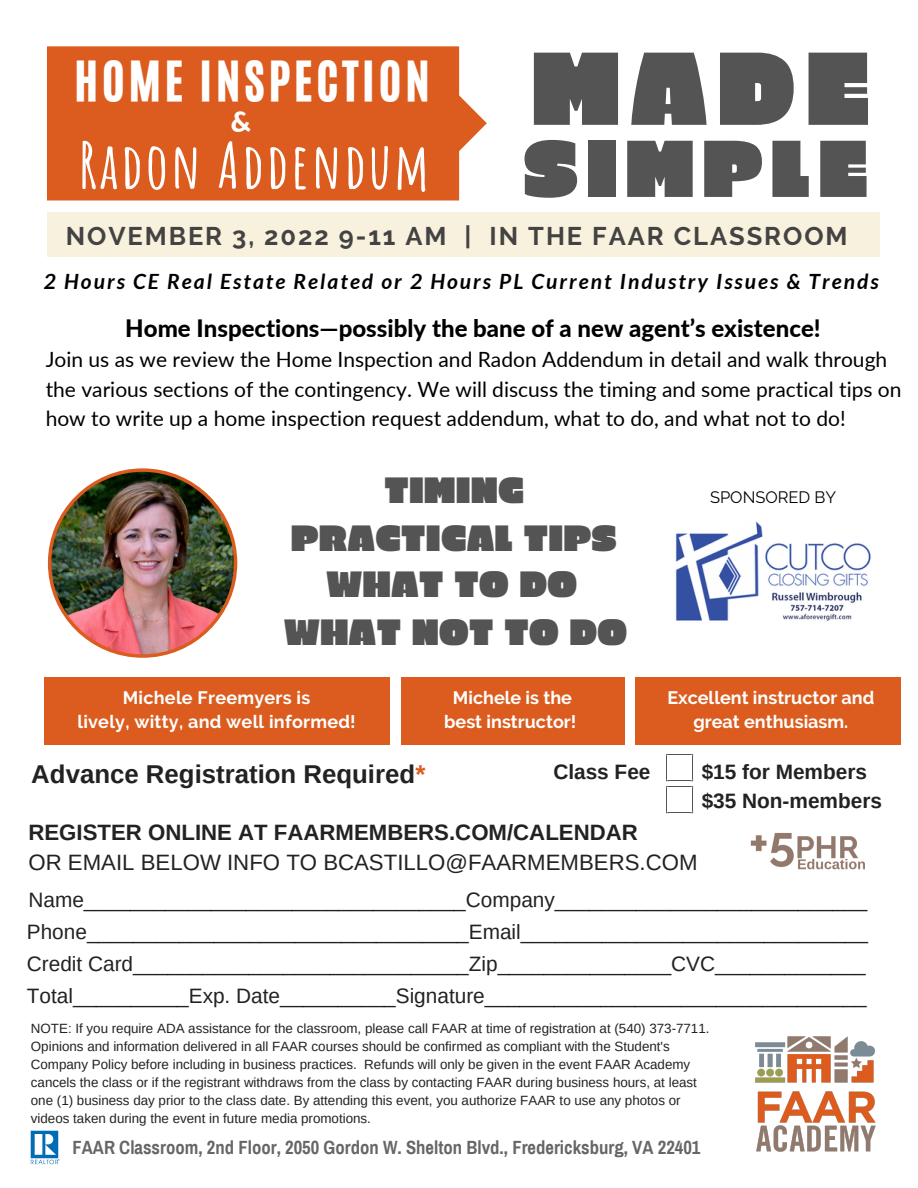
<style>
.page{position:relative;width:918px;height:1188px;background:#fff}
.page>*{position:absolute;margin:0;border:0;box-sizing:border-box;transform-origin:0 0}
.t1{font:104.55px "Erica One";color:#545454}
.t2{font:81.3px "Erica One";letter-spacing:.085em;color:#545454}
.t3{font:700 63px "Amatic SC";letter-spacing:.04em;color:#fff}
.t4{font:46.5px "CA Generated";letter-spacing:.085em;color:#fff}
.t5{font:37.05px "Erica One";color:#545454}
.t6{font:34.8px "Amaranth";color:#fff}
.t7{font:700 25.8px "Arimo";color:#222}
.t8{font:700 25.5px "Raleway";letter-spacing:.075em;color:#444343}
.t9{font:800 24px "Lato";color:#000}
.t10{font:22.2px "Arimo";color:#222}
.t11{font:700 22.2px "Arimo";color:#222}
.t12{font:21px/29.2px "Lato";color:#000}
.t13{font:italic 700 21px "Lato";letter-spacing:.1em;color:#000}
.t14{font:20.85px/32.1px "Arimo";color:#222;text-align:justify}
.t15{font:700 20.85px/29.2px "Arimo";color:#222}
.t16{font:700 18.75px "Archivo Narrow";color:#666}
.t17{font:700 18px/24.8px "Raleway";color:#fff;text-align:center}
.t18{font:16.5px "Raleway";color:#000}
.t19{font:13.35px/18px "Arimo";color:#222}
.s1{color:#db5c1e}
</style>
<div class="page">
<svg style="left:666px;top:754px;width:27px;height:59px"></svg>
<img style="left:30px;top:1130px;width:30px;height:35px">
<img style="left:755px;top:1036px;width:121px;height:116px">
<img style="left:750px;top:832px;width:115px;height:38px">
<div style="left:47px;top:46px;width:440px;height:155px;background:#db5c1e"></div>
<img style="left:48px;top:468px;width:189px;height:190px">
<img style="left:675px;top:521px;width:196px;height:100px">
<div style="left:44px;top:678px;width:345px;height:67px;background:#db5c1e"></div>
<div style="left:401px;top:678px;width:223px;height:67px;background:#db5c1e"></div>
<div style="left:635px;top:677px;width:266px;height:67px;background:#db5c1e"></div>
<div style="left:47px;top:212px;width:832px;height:45px;background:#f8f1dd"></div>
<h3 class="t4" style="left:75px;top:48px;width:356px">HOME INSPECTION</h3>
<h3 class="t6" style="left:231px;top:98px;width:21px">&amp;</h3>
<h1 class="t1" style="left:531px;top:4px;width:342px">MADE</h1>
<h2 class="t2" style="left:522px;top:103px;width:348px">SIMPLE</h2>
<h3 class="t3" style="left:79px;top:125px;width:352px">Radon Addendum</h3>
<h3 class="t8" style="left:66px;top:221px;width:783px">NOVEMBER 3, 2022 9-11 AM | IN THE FAAR CLASSROOM</h3>
<h3 class="t13" style="left:44px;top:268px;width:836px">2 Hours CE Real Estate Related or 2 Hours PL Current Industry Issues &amp; Trends</h3>
<h3 class="t9" style="left:125px;top:313px;width:697px">Home Inspections—possibly the bane of a new agent’s existence!</h3>
<p class="t12" style="left:46px;top:345px;width:857px">Join us as we review the Home Inspection and Radon Addendum in detail and walk through the various sections of the contingency. We will discuss the timing and some practical tips on how to write up a home inspection request addendum, what to do, and what not to do!</p>
<h3 class="t5" style="left:384px;top:460px;width:142px">TIMING</h3>
<h3 class="t5" style="left:291px;top:508px;width:328px">PRACTICAL TIPS</h3>
<h3 class="t5" style="left:326px;top:555px;width:253px">WHAT TO DO</h3>
<h3 class="t5" style="left:284px;top:602px;width:345px">WHAT NOT TO DO</h3>
<p class="t18" style="left:710px;top:488px;width:128px">SPONSORED BY</p>
<h3 class="t17" style="left:77px;top:685px;width:280px">Michele Freemyers is<br>lively, witty, and well informed!</h3>
<h3 class="t17" style="left:667px;top:685px;width:209px">Excellent instructor and great enthusiasm.</h3>
<h3 class="t17" style="left:444px;top:685px;width:134px">Michele is the best instructor!</h3>
<h3 class="t7" style="left:31px;top:759px;width:396px">Advance Registration Required<span class="s1">*</span></h3>
<h3 class="t15" style="left:553px;top:757px;width:99px">Class Fee</h3>
<h3 class="t15" style="left:702px;top:757px;width:182px">$15 for Members $35 Non-members</h3>
<h3 class="t11" style="left:28px;top:820px;width:611px">REGISTER ONLINE AT FAARMEMBERS.COM/CALENDAR</h3>
<h3 class="t10" style="left:28px;top:850px;width:671px">OR EMAIL BELOW INFO TO BCASTILLO@FAARMEMBERS.COM</h3>
<p class="t14" style="left:27px;top:883px;width:843px">Name_________________________________Company___________________________ Phone_________________________________Email______________________________ Credit Card_____________________________Zip_______________CVC_____________ Total__________Exp. Date__________Signature_________________________________</p>
<p class="t19" style="left:31px;top:1019px;width:680px">NOTE: If you require ADA assistance for the classroom, please call FAAR at time of registration at (540) 373-7711.<br>Opinions and information delivered in all FAAR courses should be confirmed as compliant with the Student's Company Policy before including in business practices. Refunds will only be given in the event FAAR Academy cancels the class or if the registrant withdraws from the class by contacting FAAR during business hours, at least one (1) business day prior to the class date. By attending this event, you authorize FAAR to use any photos or videos taken during the event in future media promotions.</p>
<h3 class="t16" style="left:73px;top:1138px;width:629px">FAAR Classroom, 2nd Floor, 2050 Gordon W. Shelton Blvd., Fredericksburg, VA 22401</h3>
</div>
